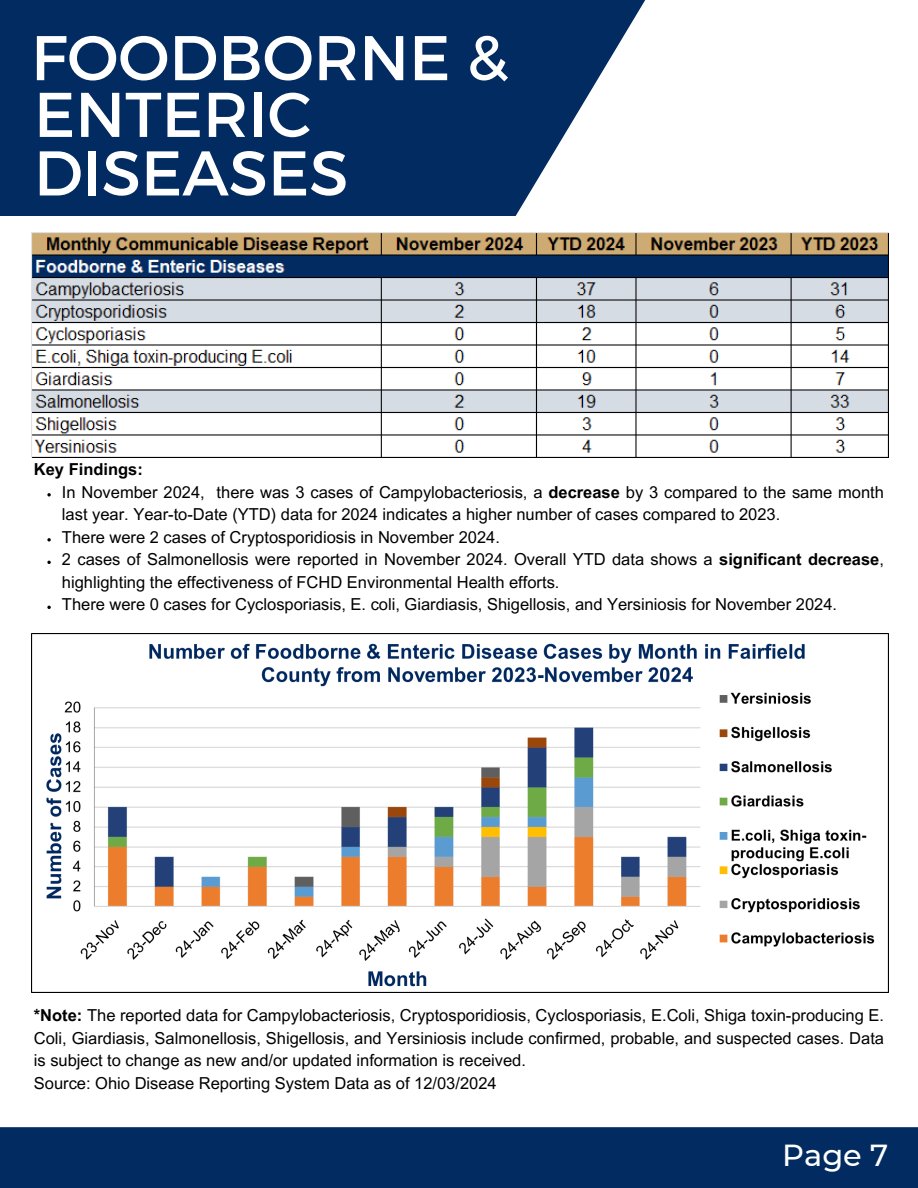
<style>
.page{position:relative;width:918px;height:1188px;background:#fff}
.page>*{position:absolute;margin:0;border:0;box-sizing:border-box;transform-origin:0 0}
.t1{font:63px "Montserrat";color:#fff}
.t2{font:500 30.3px "Montserrat";color:#fff}
.t3{font:16.5px/22.5px "Arial MT Pro";color:#000}
.t4{font:700 16.5px "Arial MT Pro";color:#000}
.s1{font-weight:700}
</style>
<div class="page">
<svg style="left:0;top:0;width:646px;height:216px;background:#153b6e"></svg>
<div style="left:0;top:1127px;width:918px;height:61px;background:#022b62"></div>
<img style="left:31px;top:633px;width:857px;height:359px">
<img style="left:31px;top:232px;width:857px;height:225px">
<svg style="left:47px;top:493px;width:4px;height:4px"></svg>
<svg style="left:47px;top:538px;width:4px;height:4px"></svg>
<svg style="left:47px;top:561px;width:4px;height:3px"></svg>
<svg style="left:47px;top:606px;width:4px;height:3px"></svg>
<p class="t1" style="left:31px;top:17px;width:479px">FOODBORNE &amp;</p>
<p class="t1" style="left:34px;top:74px;width:279px">ENTERIC</p>
<p class="t1" style="left:34px;top:132px;width:316px">DISEASES</p>
<h1 class="t4" style="left:34px;top:463px;width:111px">Key Findings:</h1>
<h1 class="t3" style="left:62px;top:483px;width:824px">In November 2024, there was 3 cases of Campylobacteriosis, a <span class="s1">decrease</span> by 3 compared to the same month last year. Year-to-Date (YTD) data for 2024 indicates a higher number of cases compared to 2023.</h1>
<h1 class="t3" style="left:62px;top:528px;width:440px">There were 2 cases of Cryptosporidiosis in November 2024.</h1>
<p class="t3" style="left:62px;top:550px;width:824px">2 cases of Salmonellosis were reported in November 2024. Overall YTD data shows a <span class="s1">significant decrease</span>, highlighting the effectiveness of FCHD Environmental Health efforts.</p>
<h3 class="t3" style="left:62px;top:595px;width:777px">There were 0 cases for Cyclosporiasis, E. coli, Giardiasis, Shigellosis, and Yersiniosis for November 2024.</h3>
<p class="t3" style="left:34px;top:1006px;width:852px;text-align:justify"><span class="s1">*Note:</span> The reported data for Campylobacteriosis, Cryptosporidiosis, Cyclosporiasis, E.Coli, Shiga toxin-producing E.<br>Coli, Giardiasis, Salmonellosis, Shigellosis, and Yersiniosis include confirmed, probable, and suspected cases. Data is subject to change as new and/or updated information is received.</p>
<p class="t3" style="left:34px;top:1074px;width:464px">Source: Ohio Disease Reporting System Data as of 12/03/2024</p>
<p class="t2" style="left:782px;top:1137px;width:107px">Page 7</p>
</div>
